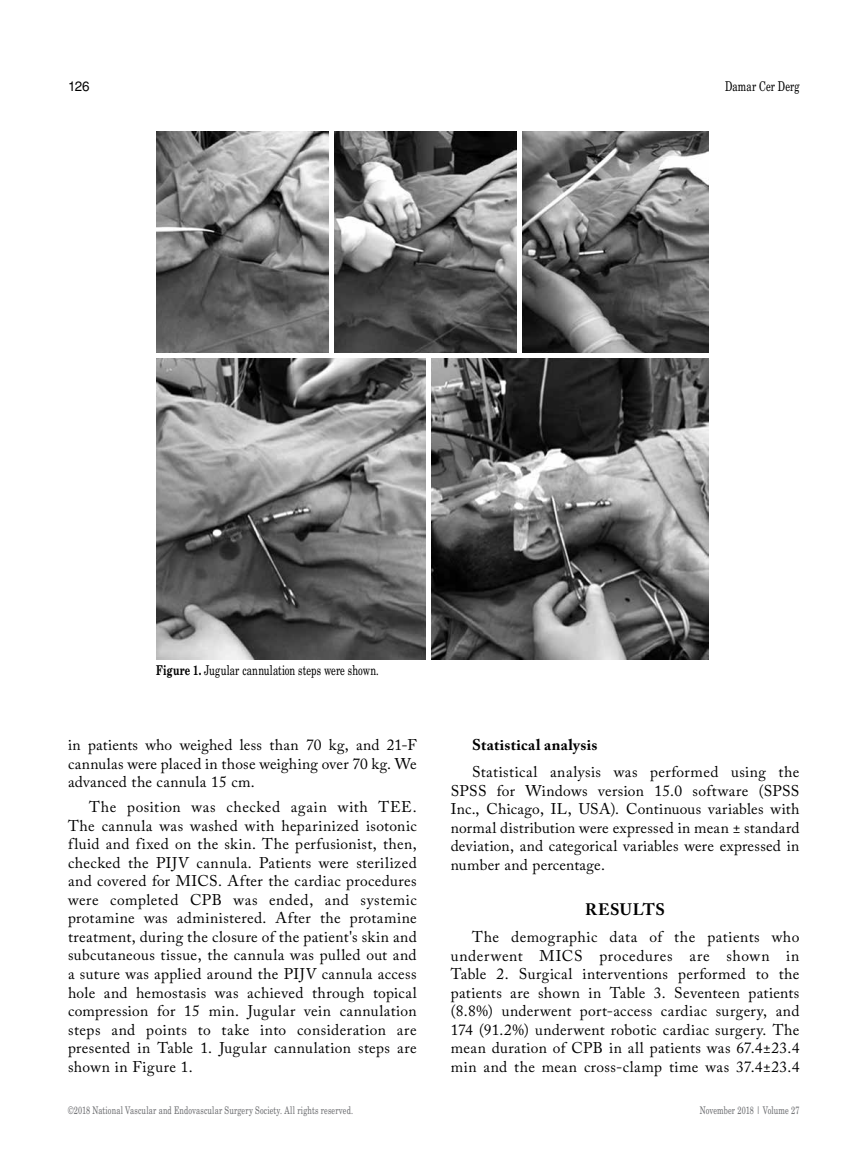
<style>
.page{position:relative;width:859px;height:1170px;background:#fff}
.page>*{position:absolute;margin:0;border:0;box-sizing:border-box;transform-origin:0 0}
.t1{font:700 16.5px "Adobe Caslon Pro";letter-spacing:.03em;color:#000}
.t2{font:15.45px/18.6px "Adobe Caslon Pro";letter-spacing:.02em;color:#000;text-align:justify}
.t3{font:700 15.45px "Adobe Caslon Pro";letter-spacing:.015em;color:#000}
.t4{font:13.5px "Madison Tr";letter-spacing:.005em;color:#000}
.t5{font:13.5px "Helvetica Normal Tr";color:#000}
.t6{font:10.5px "Madison Tr";letter-spacing:.015em;color:#6d6e71}
.s1{font-family:"Madison Bold Tr"}
</style>
<div class="page">
<img style="left:156px;top:132px;width:553px;height:527px">
<div style="left:155px;top:353px;width:555px;height:5px;background:#fff"></div>
<div style="left:329px;top:131px;width:5px;height:225px;background:#fff"></div>
<div style="left:517px;top:131px;width:5px;height:225px;background:#fff"></div>
<div style="left:426px;top:355px;width:5px;height:306px;background:#fff"></div>
<p class="t5" style="left:68px;top:78px;width:23px">126</p>
<p class="t4" style="left:725px;top:78px;width:76px">Damar Cer Derg</p>
<p class="t4" style="left:156px;top:661px;width:224px"><span class="s1">Figure 1.</span> Jugular cannulation steps were shown.</p>
<p class="t2" style="left:68px;top:735px;width:350px">in patients who weighed less than 70 kg, and 21-F cannulas were placed in those weighing over 70 kg. We advanced the cannula 15 cm.</p>
<p class="t2" style="left:68px;top:797px;width:350px;text-indent:21px">The position was checked again with TEE.<br>The cannula was washed with heparinized isotonic fluid and fixed on the skin. The perfusionist, then, checked the PIJV cannula. Patients were sterilized and covered for MICS. After the cardiac procedures were completed CPB was ended, and systemic protamine was administered. After the protamine treatment, during the closure of the patient's skin and subcutaneous tissue, the cannula was pulled out and a suture was applied around the PIJV cannula access hole and hemostasis was achieved through topical compression for 15 min. Jugular vein cannulation steps and points to take into consideration are presented in Table 1. Jugular cannulation steps are shown in Figure 1.</p>
<p class="t3" style="left:472px;top:735px;width:127px">Statistical analysis</p>
<p class="t2" style="left:451px;top:762px;width:350px;text-indent:21px">Statistical analysis was performed using the SPSS for Windows version 15.0 software (SPSS Inc., Chicago, IL, USA). Continuous variables with normal distribution were expressed in mean ± standard deviation, and categorical variables were expressed in number and percentage.</p>
<p class="t1" style="left:585px;top:899px;width:81px">RESULTS</p>
<p class="t2" style="left:451px;top:927px;width:350px;text-indent:21px">The demographic data of the patients who underwent MICS procedures are shown in Table 2. Surgical interventions performed to the patients are shown in Table 3. Seventeen patients (8.8%) underwent port-access cardiac surgery, and 174 (91.2%) underwent robotic cardiac surgery. The mean duration of CPB in all patients was 67.4±23.4 min and the mean cross-clamp time was 37.4±23.4</p>
<p class="t6" style="left:68px;top:1103px;width:287px">©2018 National Vascular and Endovascular Surgery Society. All rights reserved.</p>
<p class="t6" style="left:700px;top:1103px;width:101px">November 2018 | Volume 27</p>
</div>
